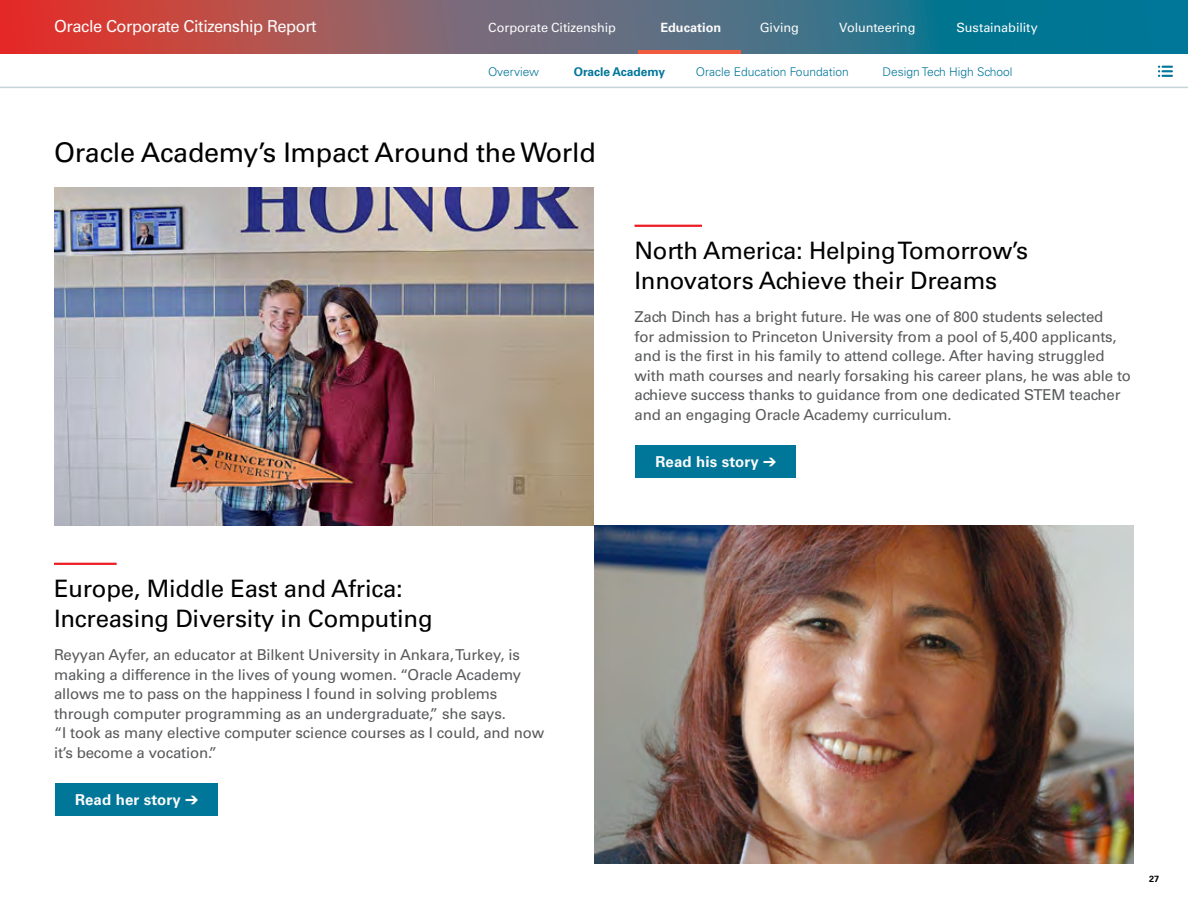
<style>
.page{position:relative;width:1188px;height:918px;background:#fff}
.page>*{position:absolute;margin:0;border:0;box-sizing:border-box;transform-origin:0 0}
.t1{font:27px "Univers LT Std";letter-spacing:-.01em;color:#000}
.t2{font:24px/30px "Univers LT Std";letter-spacing:-.01em;color:#000}
.t3{font:16.5px "Univers LT Std";letter-spacing:-.025em;color:#fbfbfb}
.t4{font:15px/19.5px "Univers LT Std";letter-spacing:-.01em;color:#58595b}
.t5{font:700 15px "Univers LT Std";letter-spacing:.01em;color:#fbfbfb}
.t6{font:12.75px "Univers LT Std";letter-spacing:-.005em;color:#fbfbfb}
.t7{font:700 12.75px "Univers LT Std";color:#fbfbfb}
.t8{font:300 12px "Univers LT Std";color:#007699}
.t9{font:700 12px "Univers LT Std";color:#007699}
.t10{font:700 9px "Univers LT Std";color:#000}
</style>
<div class="page">
<img style="left:54px;top:188px;width:540px;height:338px">
<img style="left:594px;top:526px;width:540px;height:338px">
<hr style="left:634px;top:225px;width:68px;height:2px;background:#ed1d24">
<div style="left:635px;top:445px;width:161px;height:32px;background:#007699"></div>
<hr style="left:54px;top:563px;width:63px;height:2px;background:#ed1d24">
<div style="left:55px;top:783px;width:163px;height:32px;background:#007699"></div>
<svg style="left:1158px;top:66px;width:15px;height:11px"></svg>
<hr style="left:0;top:87px;width:1188px;height:1px;background:#c5d5d9">
<svg style="left:0;top:0;width:1188px;height:54px;background:#686371"></svg>
<hr style="left:638px;top:51px;width:103px;height:3px;background:#f15b40">
<p class="t3" style="left:54px;top:16px;width:264px">Oracle Corporate Citizenship Report</p>
<p class="t6" style="left:488px;top:20px;width:129px">Corporate Citizenship</p>
<p class="t7" style="left:660px;top:20px;width:62px">Education</p>
<p class="t6" style="left:760px;top:20px;width:41px">Giving</p>
<p class="t6" style="left:839px;top:20px;width:78px">Volunteering</p>
<p class="t6" style="left:956px;top:20px;width:83px">Sustainability</p>
<p class="t8" style="left:488px;top:64px;width:53px">Overview</p>
<p class="t9" style="left:574px;top:64px;width:93px">Oracle Academy</p>
<p class="t8" style="left:696px;top:64px;width:154px">Oracle Education Foundation</p>
<p class="t8" style="left:883px;top:64px;width:132px">Design Tech High School</p>
<h1 class="t1" style="left:54px;top:137px;width:543px">Oracle Academy’s Impact Around the World</h1>
<h2 class="t2" style="left:634px;top:236px;width:395px">North America: Helping Tomorrow’s<br>Innovators Achieve their Dreams</h2>
<p class="t4" style="left:634px;top:307px;width:498px">Zach Dinch has a bright future. He was one of 800 students selected<br>for admission to Princeton University from a pool of 5,400 applicants, and is the frst in his family to attend college. After having struggled with math courses and nearly forsaking his career plans, he was able to achieve success thanks to guidance from one dedicated STEM teacher and an engaging Oracle Academy curriculum.</p>
<p class="t5" style="left:656px;top:452px;width:105px">Read his story</p>
<h2 class="t2" style="left:54px;top:574px;width:380px">Europe, Middle East and Africa:<br>Increasing Diversity in Computing</h2>
<p class="t4" style="left:54px;top:645px;width:492px">Reyyan Ayfer, an educator at Bilkent University in Ankara, Turkey, is making a difference in the lives of young women. “Oracle Academy allows me to pass on the happiness I found in solving problems through computer programming as an undergraduate,” she says.<br>“I took as many elective computer science courses as I could, and now it’s become a vocation.”</p>
<p class="t5" style="left:75px;top:791px;width:107px">Read her story</p>
<p class="t10" style="left:1149px;top:874px;width:12px">27</p>
</div>
